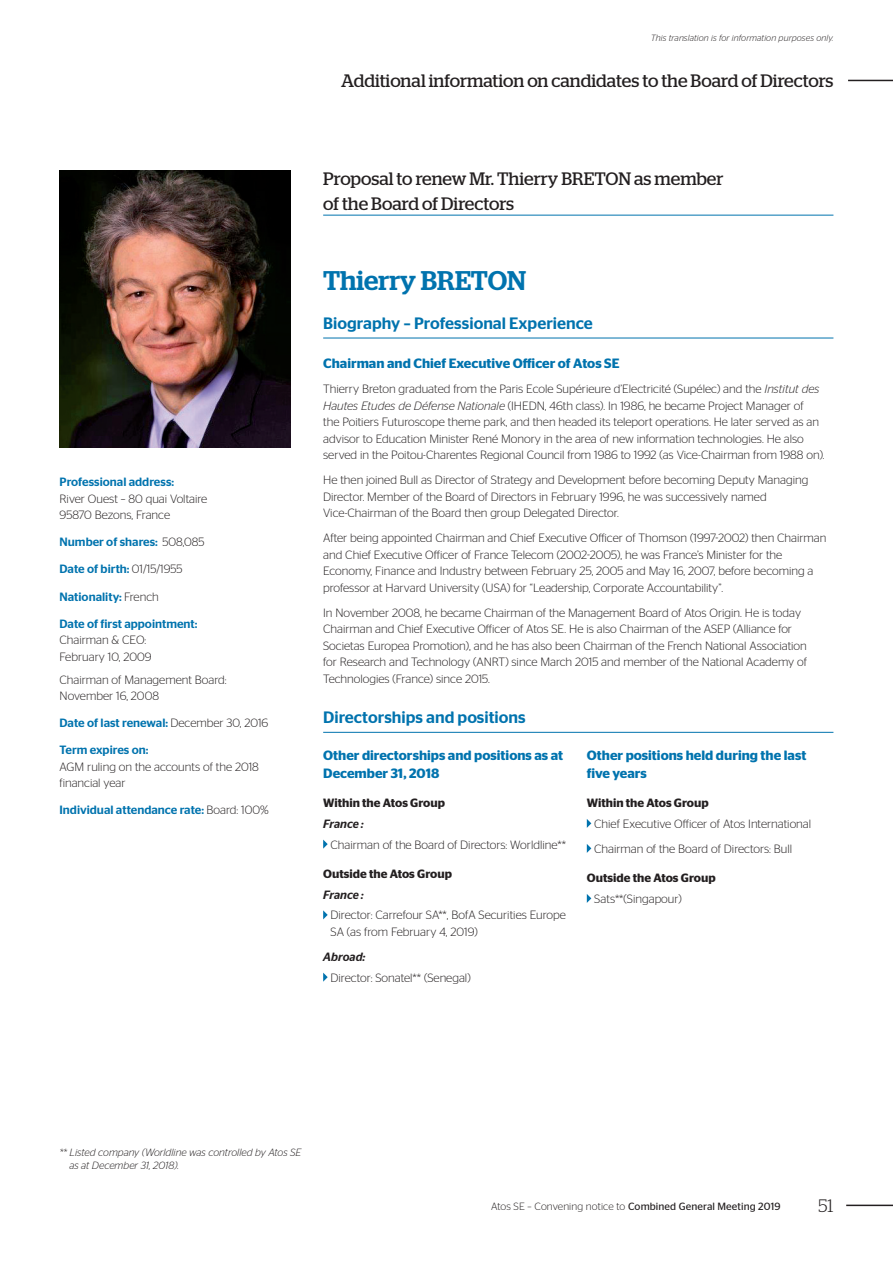
<style>
.page{position:relative;width:893px;height:1263px;background:#fff}
.page>*{position:absolute;margin:0;border:0;box-sizing:border-box;transform-origin:0 0}
.t1{font:500 27px "Stag";color:#0073ae}
.t2{font:18px/25.5px "Stag";color:#231f20}
.t3{font:300 18px "Stag";color:#231f20}
.t4{font:500 16.5px "Stag Sans";color:#0073ae}
.t5{font:600 13.5px/18px "Stag Sans";color:#0073ae}
.t6{font:300 12px/16.5px "Stag Sans";color:#231f20}
.t7{font:500 12px "Stag Sans";color:#0073ae}
.t8{font:600 12px "Stag Sans";color:#231f20}
.t9{font:italic 500 12px "Stag Sans";color:#231f20}
.t10{font:italic 300 10.5px/13.5px "Stag Sans";color:#231f20}
.t11{font:10.5px "Stag Sans";letter-spacing:.01em;color:#231f20}
.t12{font:italic 300 9px "Stag Sans";letter-spacing:.01em;color:#231f20}
.s1{font-weight:300;color:#231f20}
.s2{font-style:italic}
.s3{font-weight:300}
</style>
<div class="page">
<hr style="left:846px;top:1204px;width:47px;height:2px;background:#231f20">
<hr style="left:848px;top:80px;width:45px;height:1px;background:#231f20">
<img style="left:60px;top:170px;width:231px;height:278px">
<hr style="left:323px;top:215px;width:510px;height:1px;background:#0073ae">
<hr style="left:323px;top:338px;width:510px;height:1px;background:#0073ae">
<svg style="left:323px;top:839px;width:5px;height:10px"></svg>
<svg style="left:323px;top:910px;width:5px;height:9px"></svg>
<svg style="left:323px;top:973px;width:5px;height:9px"></svg>
<svg style="left:587px;top:819px;width:4px;height:9px"></svg>
<svg style="left:587px;top:844px;width:4px;height:9px"></svg>
<svg style="left:587px;top:894px;width:4px;height:9px"></svg>
<hr style="left:323px;top:732px;width:510px;height:1px;background:#0073ae">
<p class="t7" style="left:60px;top:475px;width:116px">Professional address:</p>
<p class="t6" style="left:60px;top:490px;width:149px">River Ouest – 80 quai Voltaire<br>95870 Bezons, France</p>
<p class="t7" style="left:60px;top:535px;width:147px">Number of shares: <span class="s1">508,085</span></p>
<p class="t7" style="left:60px;top:562px;width:125px">Date of birth: <span class="s1">01/15/1955</span></p>
<p class="t7" style="left:60px;top:589px;width:101px">Nationality: <span class="s1">French</span></p>
<p class="t7" style="left:60px;top:616px;width:140px">Date of first appointment:</p>
<p class="t6" style="left:60px;top:631px;width:93px">Chairman &amp; CEO:<br>February 10, 2009</p>
<p class="t6" style="left:60px;top:671px;width:169px">Chairman of Management Board:<br>November 16, 2008</p>
<p class="t7" style="left:60px;top:716px;width:210px">Date of last renewal: <span class="s1">December 30, 2016</span></p>
<p class="t7" style="left:60px;top:743px;width:90px">Term expires on:</p>
<p class="t6" style="left:60px;top:758px;width:201px">AGM ruling on the accounts of the 2018 financial year</p>
<p class="t7" style="left:60px;top:803px;width:211px">Individual attendance rate: <span class="s1">Board: 100%</span></p>
<p class="t12" style="left:651px;top:33px;width:184px">This translation is for information purposes only.</p>
<h2 class="t2" style="left:341px;top:67px;width:494px">Additional information on candidates to the Board of Directors</h2>
<h2 class="t2" style="left:323px;top:165px;width:402px">Proposal to renew Mr. Thierry BRETON as member of the Board of Directors</h2>
<h1 class="t1" style="left:323px;top:264px;width:204px">Thierry BRETON</h1>
<h3 class="t4" style="left:323px;top:314px;width:271px">Biography – Professional Experience</h3>
<p class="t5" style="left:323px;top:355px;width:298px">Chairman and Chief Executive Officer of Atos SE</p>
<p class="t6" style="left:323px;top:381px;width:503px">Thierry Breton graduated from the Paris Ecole Supérieure d’Electricité (Supélec) and the <span class="s2">Institut des Hautes Etudes de Défense Nationale</span> (IHEDN, 46th class). In 1986, he became Project Manager of<br>the Poitiers Futuroscope theme park, and then headed its teleport operations. He later served as an advisor to Education Minister René Monory in the area of new information technologies. He also served in the Poitou-Charentes Regional Council from 1986 to 1992 (as Vice-Chairman from 1988 on).</p>
<p class="t6" style="left:323px;top:472px;width:487px">He then joined Bull as Director of Strategy and Development before becoming Deputy Managing<br>Director. Member of the Board of Directors in February 1996, he was successively named<br>Vice-Chairman of the Board then group Delegated Director.</p>
<p class="t6" style="left:323px;top:530px;width:505px">After being appointed Chairman and Chief Executive Officer of Thomson (1997-2002) then Chairman and Chief Executive Officer of France Telecom (2002-2005), he was France’s Minister for the Economy, Finance and Industry between February 25, 2005 and May 16, 2007, before becoming a professor at Harvard University (USA) for “Leadership, Corporate Accountability”.</p>
<p class="t6" style="left:323px;top:604px;width:485px">In November 2008, he became Chairman of the Management Board of Atos Origin. He is today Chairman and Chief Executive Officer of Atos SE. He is also Chairman of the ASEP (Alliance for Societas Europea Promotion), and he has also been Chairman of the French National Association for Research and Technology (ANRT) since March 2015 and member of the National Academy of Technologies (France) since 2015.</p>
<h3 class="t4" style="left:323px;top:708px;width:204px">Directorships and positions</h3>
<p class="t5" style="left:323px;top:746px;width:242px">Other directorships and positions as at<br>December 31, 2018</p>
<p class="t8" style="left:323px;top:796px;width:123px">Within the Atos Group</p>
<p class="t9" style="left:323px;top:817px;width:42px">France :</p>
<p class="t6" style="left:331px;top:836px;width:237px">Chairman of the Board of Directors: Worldline**</p>
<p class="t8" style="left:323px;top:867px;width:130px">Outside the Atos Group</p>
<p class="t9" style="left:323px;top:887px;width:42px">France :</p>
<p class="t6" style="left:331px;top:907px;width:237px">Director: Carrefour SA**, BofA Securities Europe<br>SA (as from February 4, 2019)</p>
<p class="t9" style="left:323px;top:950px;width:43px">Abroad:</p>
<p class="t6" style="left:331px;top:969px;width:142px">Director: Sonatel** (Senegal)</p>
<p class="t5" style="left:587px;top:746px;width:221px">Other positions held during the last five years</p>
<p class="t8" style="left:587px;top:796px;width:123px">Within the Atos Group</p>
<p class="t6" style="left:594px;top:811px;width:218px;line-height:25px">Chief Executive Officer of Atos International<br>Chairman of the Board of Directors: Bull</p>
<p class="t8" style="left:587px;top:871px;width:130px">Outside the Atos Group</p>
<p class="t6" style="left:594px;top:890px;width:89px">Sats**(Singapour)</p>
<p class="t10" style="left:69px;top:1145px;width:228px;text-indent:-10px">** L isted company (Worldline was controlled by Atos SE as at December 31, 2018).</p>
<p class="t11" style="left:491px;top:1200px;width:291px"><span class="s3">Atos SE – Convening notice to</span> Combined General Meeting 2019</p>
<h2 class="t3" style="left:818px;top:1196px;width:17px">51</h2>
</div>
